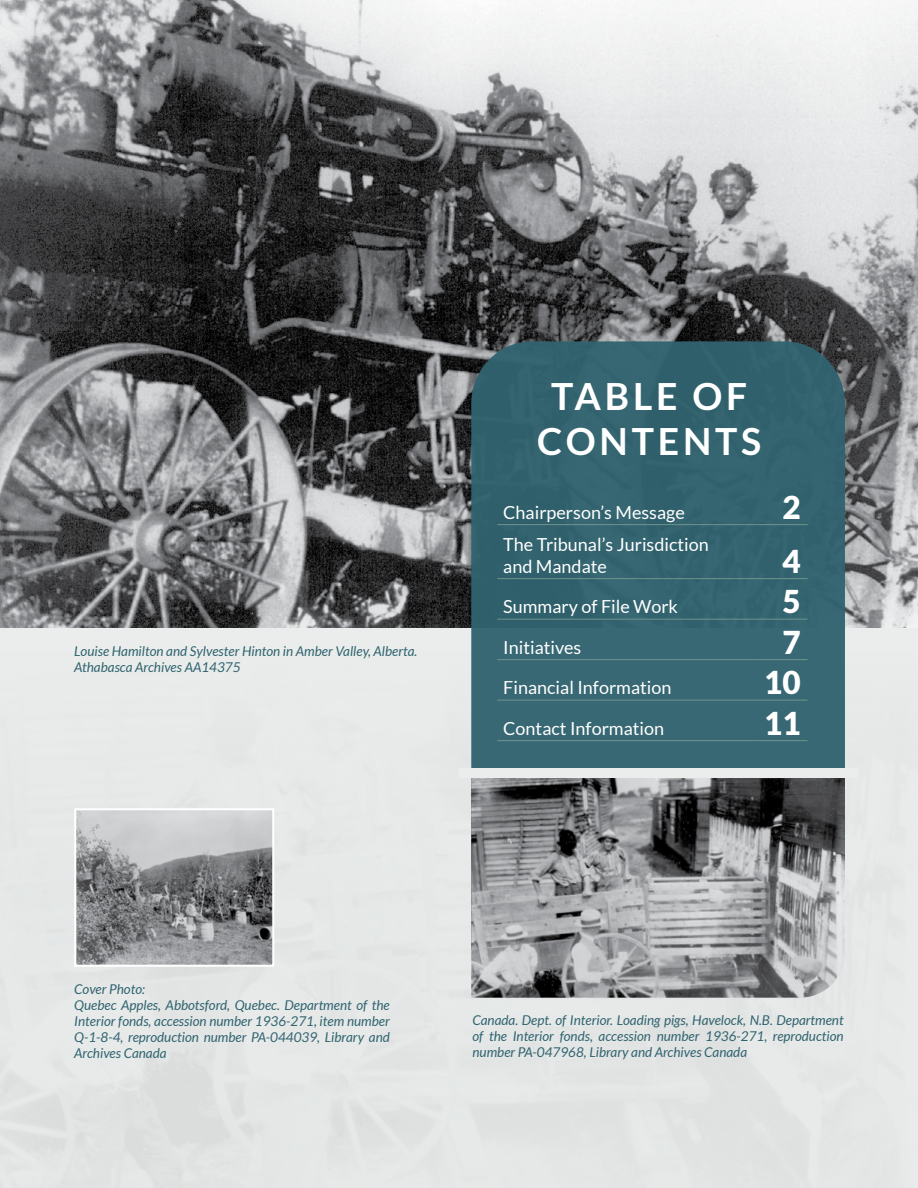
<style>
.page{position:relative;width:918px;height:1188px;background:#fff}
.page>*{position:absolute;margin:0;border:0;box-sizing:border-box;transform-origin:0 0}
.t1{font:700 37.5px/45px "Lato";letter-spacing:.1em;color:#fff;text-align:center}
.Text{font:900 31.5px "Lato";color:#fff}
.Text-2{font:18px/21.8px "Lato";color:#fff}
.photo_credit{font:italic 13.5px/16.2px "Lato";color:#30636f;text-align:justify}
</style>
<div class="page">
<div style="left:0;top:627px;width:918px;height:561px;background:#e6e9e8"></div>
<img style="left:77px;top:811px;width:194px;height:153px">
<div style="left:74px;top:808px;width:200px;height:159px;border:2px solid #fff"></div>
<img style="left:0;top:0;width:918px;height:627px">
<div style="left:471px;top:341px;width:374px;height:427px;background:#346571"></div>
<hr style="left:497px;top:524px;width:260px;height:1px;background:#71948e">
<hr style="left:757px;top:524px;width:51px;height:1px;background:#71948e">
<hr style="left:497px;top:578px;width:260px;height:1px;background:#71948e">
<hr style="left:757px;top:578px;width:51px;height:1px;background:#71948e">
<hr style="left:497px;top:619px;width:260px;height:1px;background:#71948e">
<hr style="left:757px;top:619px;width:51px;height:1px;background:#71948e">
<hr style="left:497px;top:659px;width:260px;height:1px;background:#71948e">
<hr style="left:757px;top:659px;width:51px;height:1px;background:#71948e">
<hr style="left:497px;top:700px;width:260px;height:1px;background:#71948e">
<hr style="left:757px;top:700px;width:51px;height:1px;background:#71948e">
<hr style="left:497px;top:740px;width:260px;height:1px;background:#71948e">
<hr style="left:757px;top:740px;width:51px;height:1px;background:#71948e">
<img style="left:471px;top:778px;width:374px;height:220px">
<div style="left:459px;top:768px;width:399px;height:10px;background:#eaedec"></div>
<p class="photo_credit" style="left:74px;top:643px;width:345px">Louise Hamilton and Sylvester Hinton in Amber Valley, Alberta.<br>Athabasca Archives AA14375</p>
<h1 class="t1" style="left:537px;top:373px;width:226px">TABLE OF<br>CONTENTS</h1>
<p class="Text-2" style="left:503px;top:501px;width:183px">Chairperson’s Message</p>
<p class="Text" style="left:783px;top:489px;width:20px">2</p>
<p class="Text-2" style="left:503px;top:533px;width:207px">The Tribunal’s Jurisdiction and Mandate</p>
<p class="Text" style="left:783px;top:543px;width:20px">4</p>
<p class="Text-2" style="left:503px;top:596px;width:176px">Summary of File Work</p>
<p class="Text" style="left:783px;top:583px;width:20px">5</p>
<p class="Text-2" style="left:503px;top:636px;width:80px">Initiatives</p>
<p class="Text" style="left:783px;top:624px;width:20px">7</p>
<p class="Text-2" style="left:503px;top:677px;width:170px">Financial Information</p>
<p class="Text" style="left:764px;top:664px;width:38px">10</p>
<p class="Text-2" style="left:503px;top:717px;width:162px">Contact Information</p>
<p class="Text" style="left:764px;top:705px;width:38px">11</p>
<p class="photo_credit" style="left:74px;top:981px;width:72px">Cover Photo:</p>
<p class="photo_credit" style="left:74px;top:997px;width:317px">Quebec Apples, Abbotsford, Quebec. Department of the Interior fonds, accession number 1936-271, item number Q-1-8-4, reproduction number PA-044039, Library and Archives Canada</p>
<p class="photo_credit" style="left:472px;top:1012px;width:373px">Canada. Dept. of Interior. Loading pigs, Havelock, N.B. Department of the Interior fonds, accession number 1936-271, reproduction number PA-047968, Library and Archives Canada</p>
</div>
